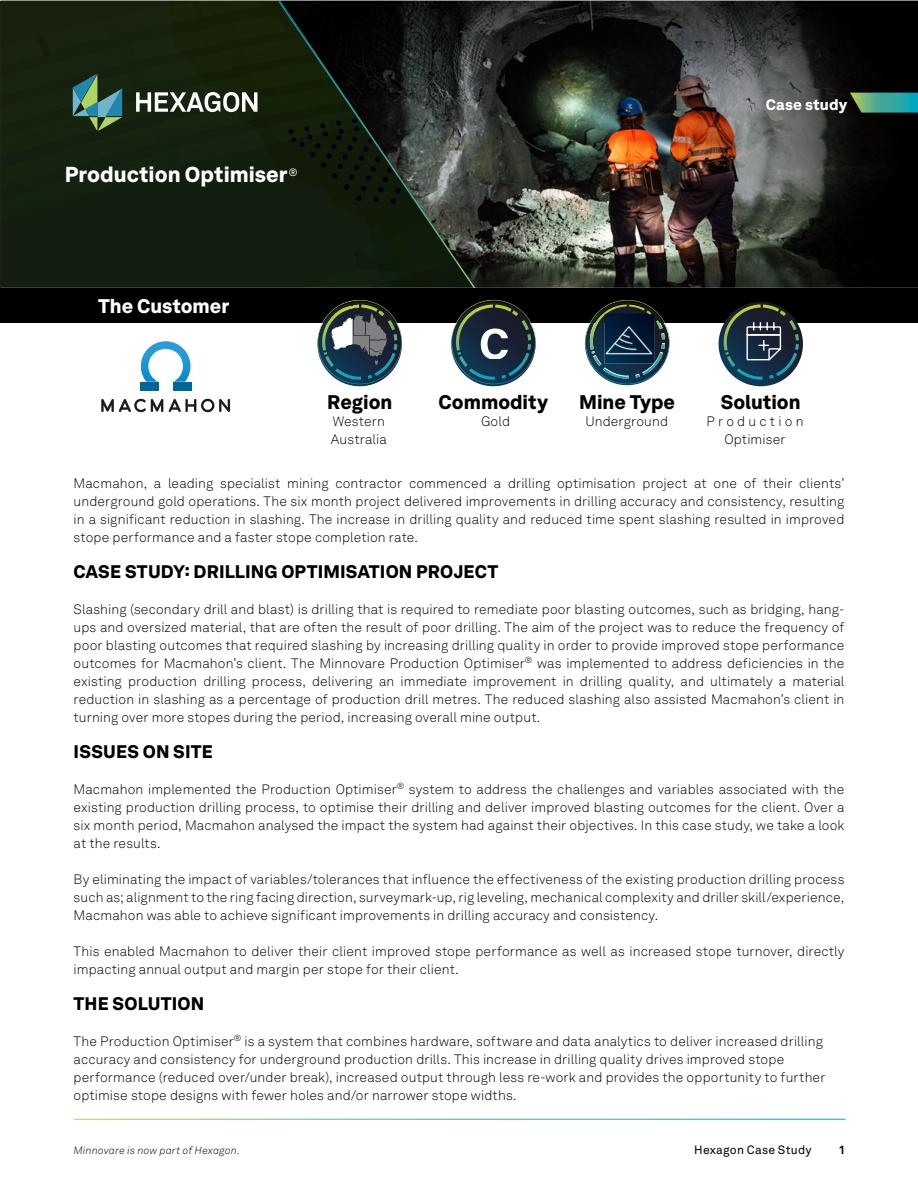
<style>
.page{position:relative;width:918px;height:1188px;background:#fff}
.page>*{position:absolute;margin:0;border:0;box-sizing:border-box;transform-origin:0 0}
.t1{font:900 21.3px "Hexagon Akkurat";color:#fff}
.t2{font:900 19.5px "Hexagon Akkurat";color:#030303}
.t3{font:900 19.5px "Hexagon Akkurat";color:#fff}
.t4{font:900 18px "Hexagon Akkurat";letter-spacing:.01em;color:#000}
.t5{font:900 15px "Hexagon Akkurat";letter-spacing:.015em;color:#fff}
.t6{font:300 13.5px/18px "Hexagon Akkurat";letter-spacing:.01em;color:#000;text-align:justify}
.t7{font:300 13.5px/18px "Hexagon Akkurat";letter-spacing:.23em;color:#000;text-align:center}
.t8{font:12px "Hexagon Akkurat";letter-spacing:.015em;color:#000}
.t9{font:700 12px "Hexagon Akkurat";color:#000}
.t10{font:italic 300 10.5px "Hexagon Akkurat";letter-spacing:.015em;color:#000}
</style>
<div class="page">
<img style="left:474px;top:1px;width:444px;height:287px">
<div style="left:0;top:1px;width:474px;height:287px;background:#142010"></div>
<svg style="left:278px;top:2px;width:198px;height:286px;background:#1d241b"></svg>
<svg style="left:136px;top:92px;width:121px;height:20px"></svg>
<svg style="left:73px;top:73px;width:49px;height:57px;background:#3f6b5a"></svg>
<svg style="left:850px;top:93px;width:68px;height:20px"></svg>
<div style="left:0;top:288px;width:918px;height:34px;background:#000"></div>
<img style="left:585px;top:300px;width:85px;height:85px">
<svg style="left:719px;top:302px;width:84px;height:84px"></svg>
<img style="left:604px;top:314px;width:50px;height:50px">
<img style="left:451px;top:300px;width:85px;height:84px">
<svg style="left:724px;top:305px;width:75px;height:71px;background:#30434c"></svg>
<img style="left:318px;top:300px;width:84px;height:84px">
<svg style="left:101px;top:399px;width:62px;height:13px"></svg>
<svg style="left:169px;top:399px;width:61px;height:13px"></svg>
<svg style="left:140px;top:341px;width:51px;height:41px"></svg>
<div style="left:173px;top:382px;width:18px;height:8px;background:#069"></div>
<div style="left:140px;top:382px;width:18px;height:8px;background:#069"></div>
<h1 class="t1" style="left:65px;top:157px;width:234px">Production Optimiser<sup>®</sup></h1>
<p class="t5" style="left:766px;top:92px;width:83px">Case study</p>
<h2 class="t3" style="left:98px;top:290px;width:133px">The Customer</h2>
<h2 class="t2" style="left:327px;top:386px;width:67px">Region</h2>
<h2 class="t2" style="left:439px;top:386px;width:111px">Commodity</h2>
<h2 class="t2" style="left:579px;top:386px;width:98px">Mine Type</h2>
<h2 class="t2" style="left:721px;top:386px;width:81px">Solution</h2>
<p class="t6" style="left:331px;top:412px;width:58px">Western<br>Australia</p>
<p class="t6" style="left:481px;top:412px;width:31px">Gold</p>
<p class="t6" style="left:585px;top:412px;width:84px">Underground</p>
<p class="t7" style="left:707px;top:412px;width:99px">Production<br>Optimiser</p>
<p class="t6" style="left:74px;top:473px;width:772px">Macmahon, a leading specialist mining contractor commenced a drilling optimisation project at one of their clients’ underground gold operations. The six month project delivered improvements in drilling accuracy and consistency, resulting in a significant reduction in slashing. The increase in drilling quality and reduced time spent slashing resulted in improved stope performance and a faster stope completion rate.</p>
<h3 class="t4" style="left:74px;top:557px;width:426px">CASE STUDY: DRILLING OPTIMISATION PROJECT</h3>
<p class="t6" style="left:74px;top:599px;width:772px">Slashing (secondary drill and blast) is drilling that is required to remediate poor blasting outcomes, such as bridging, hang&shy;ups and oversized material, that are often the result of poor drilling. The aim of the project was to reduce the frequency of poor blasting outcomes that required slashing by increasing drilling quality in order to provide improved stope performance outcomes for Macmahon’s client. The Minnovare Production Optimiser<sup>®</sup> was implemented to address deficiencies in the existing production drilling process, delivering an immediate improvement in drilling quality, and ultimately a material reduction in slashing as a percentage of production drill metres. The reduced slashing also assisted Macmahon’s client in turning over more stopes during the period, increasing overall mine output.</p>
<h3 class="t4" style="left:74px;top:737px;width:141px">ISSUES ON SITE</h3>
<p class="t6" style="left:74px;top:779px;width:772px">Macmahon implemented the Production Optimiser<sup>®</sup> system to address the challenges and variables associated with the existing production drilling process, to optimise their drilling and deliver improved blasting outcomes for the client. Over a six month period, Macmahon analysed the impact the system had against their objectives. In this case study, we take a look at the results.</p>
<p class="t6" style="left:74px;top:869px;width:772px">By eliminating the impact of variables/tolerances that influence the effectiveness of the existing production drilling process such as; alignment to the ring facing direction, surveymark-up, rig leveling, mechanical complexity and driller skill/experience, Macmahon was able to achieve significant improvements in drilling accuracy and consistency.</p>
<p class="t6" style="left:74px;top:941px;width:772px">This enabled Macmahon to deliver their client improved stope performance as well as increased stope turnover, directly impacting annual output and margin per stope for their client.</p>
<h3 class="t4" style="left:74px;top:989px;width:132px">THE SOLUTION</h3>
<p class="t6" style="left:74px;top:1031px;width:753px;text-align:left">The Production Optimiser<sup>®</sup> is a system that combines hardware, software and data analytics to deliver increased drilling accuracy and consistency for underground production drills. This increase in drilling quality drives improved stope performance (reduced over/under break), increased output through less re-work and provides the opportunity to further optimise stope designs with fewer holes and/or narrower stope widths.</p>
<p class="t10" style="left:74px;top:1143px;width:168px">Minnovare is now part of Hexagon.</p>
<p class="t8" style="left:694px;top:1141px;width:119px">Hexagon Case Study</p>
<p class="t9" style="left:840px;top:1141px;width:6px">1</p>
</div>
